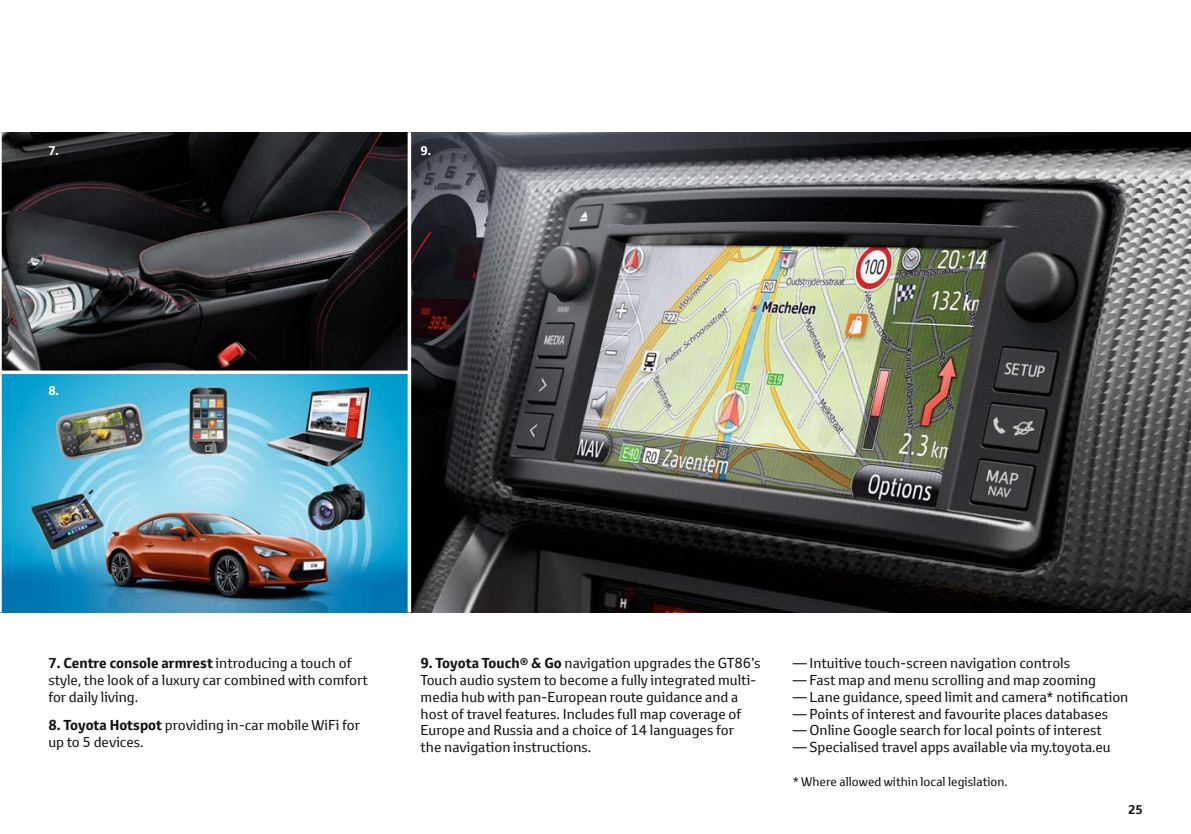
<style>
.page{position:relative;width:1191px;height:834px;background:#fff}
.page>*{position:absolute;margin:0;border:0;box-sizing:border-box;transform-origin:0 0}
.t1{font:14px/16.8px "Toyota Text";color:#131413}
.t2{font:12.25px "Toyota Text";color:#131413}
.t3{font:700 12.25px "Toyota Text";color:#fff}
.t4{font:700 12.25px "Toyota Text";color:#131413}
.s1{font-weight:700}
</style>
<div class="page">
<img style="left:2px;top:132px;width:406px;height:480px">
<img style="left:411px;top:132px;width:780px;height:480px">
<svg style="left:1px;top:370px;width:407px;height:4px"></svg>
<p class="t3" style="left:48px;top:142px;width:12px">7.</p>
<p class="t3" style="left:420px;top:142px;width:12px">9.</p>
<p class="t3" style="left:48px;top:382px;width:12px">8.</p>
<p class="t1" style="left:48px;top:654px;width:321px"><span class="s1">7. Centre console armrest</span> introducing a touch of style, the look of a luxury car combined with comfort for daily living.</p>
<p class="t1" style="left:48px;top:716px;width:313px"><span class="s1">8. Toyota Hotspot</span> providing in-car mobile WiFi for up to 5 devices.</p>
<p class="t1" style="left:420px;top:654px;width:341px"><span class="s1">9. Toyota Touch® &amp; Go</span> navigation upgrades the GT86’s Touch audio system to become a fully integrated multi&shy;media hub with pan-European route guidance and a host of travel features. Includes full map coverage of Europe and Russia and a choice of 14 languages for<br>the navigation instructions.</p>
<p class="t1" style="left:792px;top:654px;width:279px">— Intuitive touch-screen navigation controls</p>
<p class="t1" style="left:792px;top:671px;width:305px">— Fast map and menu scrolling and map zooming</p>
<p class="t1" style="left:792px;top:688px;width:337px">— Lane guidance, speed limit and camera* notification</p>
<p class="t1" style="left:792px;top:704px;width:317px">— Points of interest and favourite places databases</p>
<p class="t1" style="left:792px;top:721px;width:311px">— Online Google search for local points of interest</p>
<p class="t1" style="left:792px;top:738px;width:319px">— Specialised travel apps available via my.toyota.eu</p>
<p class="t2" style="left:792px;top:772px;width:216px">* Where allowed within local legislation.</p>
<p class="t4" style="left:1128px;top:800px;width:16px">25</p>
</div>
